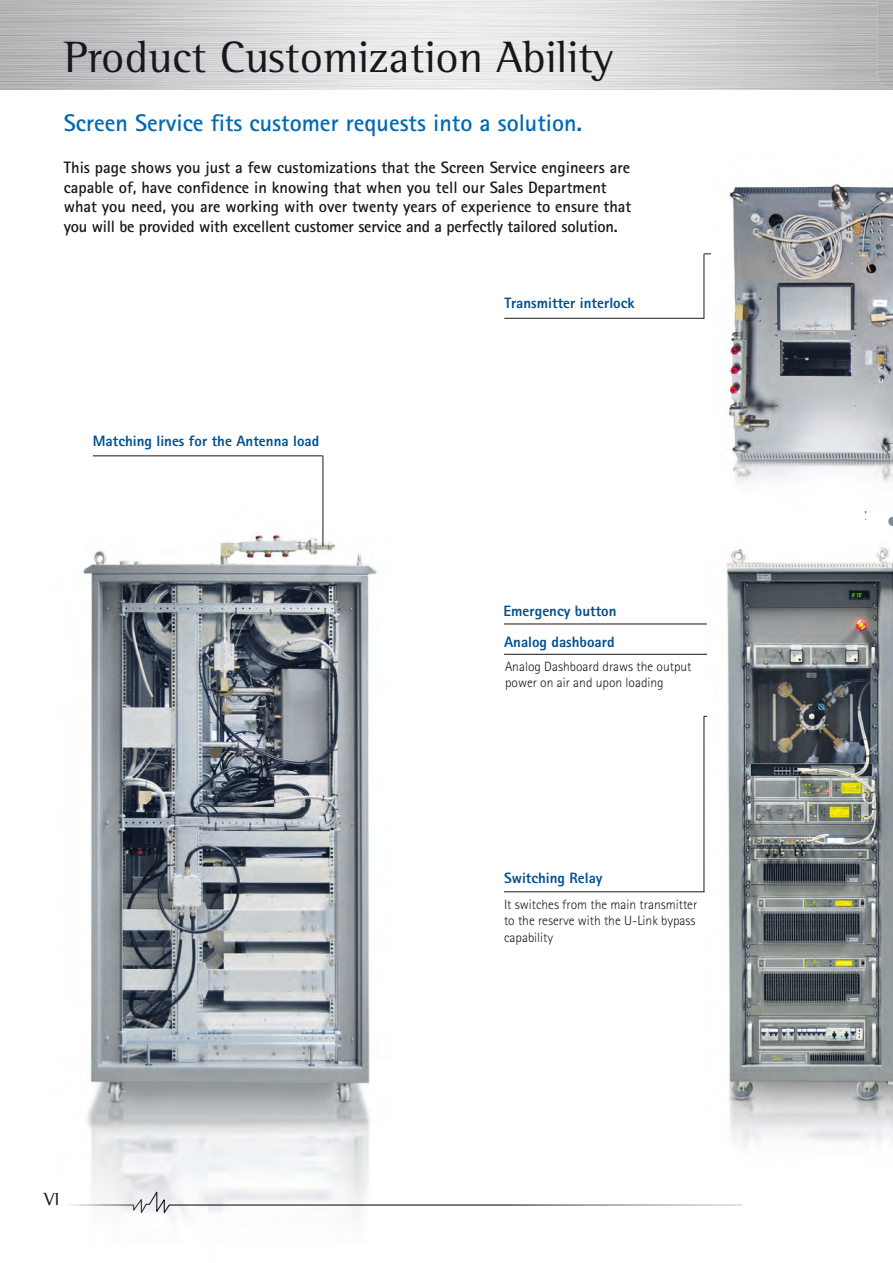
<style>
.page{position:relative;width:893px;height:1263px;background:#fff}
.page>*{position:absolute;margin:0;border:0;box-sizing:border-box;transform-origin:0 0}
.t1{font:45px "Rotis Semi Serif Std";color:#1a171c}
.t2{font:700 24px "Rotis Sans Serif Std";color:#006ab3}
.t3{font:18px "Rotis Semi Serif Std";color:#1a171c}
.t4{font:700 16.5px/19.8px "Rotis Sans Serif Std";color:#1a171c}
.t5{font:800 15px "Rotis Sans Serif Std";color:#005091}
.t6{font:300 13.5px/16.2px "Rotis Sans Serif Std";color:#1a171c}
</style>
<div class="page">
<img style="left:83px;top:506px;width:295px;height:710px">
<hr style="left:504px;top:654px;width:293px;height:1px;background:#1a171c">
<hr style="left:504px;top:624px;width:234px;height:1px;background:#1a171c">
<svg style="left:70px;top:1190px;width:672px;height:25px"></svg>
<hr style="left:323px;top:455px;width:1px;height:91px;background:#1a171c">
<hr style="left:93px;top:455px;width:230px;height:1px;background:#1a171c">
<hr style="left:504px;top:891px;width:200px;height:1px;background:#1a171c">
<hr style="left:704px;top:717px;width:1px;height:175px;background:#1a171c">
<hr style="left:504px;top:318px;width:200px;height:1px;background:#1a171c">
<hr style="left:704px;top:253px;width:33px;height:1px;background:#1a171c">
<hr style="left:704px;top:254px;width:1px;height:65px;background:#1a171c">
<img style="left:707px;top:548px;width:186px;height:644px">
<img style="left:711px;top:183px;width:182px;height:299px">
<img style="left:877px;top:0;width:16px;height:89px">
<svg style="left:864px;top:511px;width:29px;height:49px"></svg>
<h1 class="t1" style="left:64px;top:30px;width:551px">Product Customization Ability</h1>
<h2 class="t2" style="left:64px;top:108px;width:520px">Screen Service fits customer requests into a solution.</h2>
<p class="t4" style="left:64px;top:157px;width:569px">This page shows you just a few customizations that the Screen Service engineers are capable of, have confidence in knowing that when you tell our Sales Department what you need, you are working with over twenty years of experience to ensure that you will be provided with excellent customer service and a perfectly tailored solution.</p>
<p class="t5" style="left:93px;top:431px;width:228px">Matching lines for the Antenna load</p>
<p class="t3" style="left:44px;top:1188px;width:17px">VI</p>
<p class="t5" style="left:504px;top:294px;width:132px">Transmitter interlock</p>
<p class="t5" style="left:503px;top:601px;width:115px">Emergency button</p>
<p class="t5" style="left:504px;top:632px;width:112px">Analog dashboard</p>
<p class="t6" style="left:505px;top:658px;width:188px">Analog Dashboard draws the output power on air and upon loading</p>
<p class="t5" style="left:504px;top:868px;width:100px">Switching Relay</p>
<p class="t6" style="left:504px;top:896px;width:195px">It switches from the main transmitter to the reserve with the U-Link bypass capability</p>
</div>
